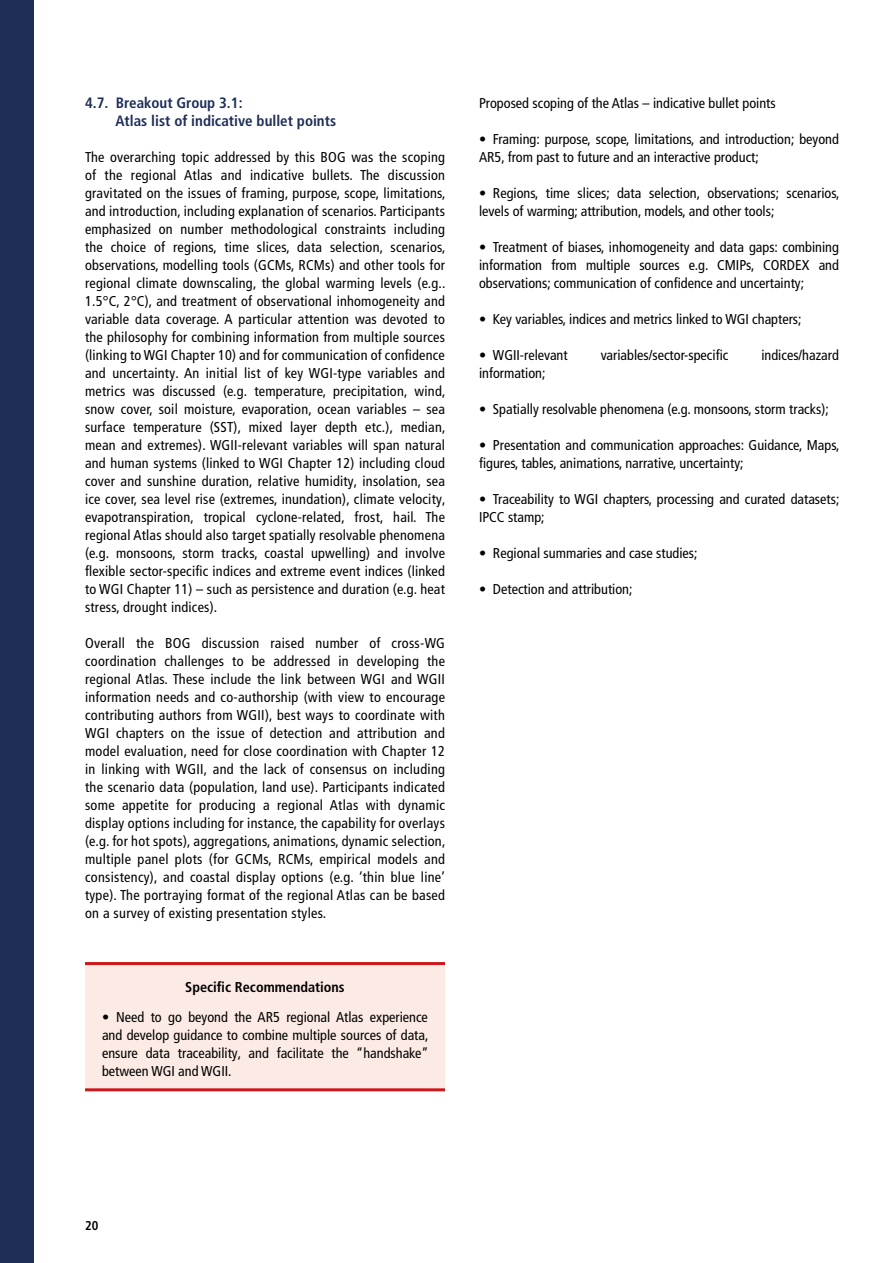
<style>
.page{position:relative;width:893px;height:1263px;background:#fff}
.page>*{position:absolute;margin:0;border:0;box-sizing:border-box;transform-origin:0 0}
.t1{font:700 condensed 15px/18px "Frutiger LT Pro";color:#1e2e57}
.t2{font:condensed 14.25px/18px "Frutiger LT Pro";color:#000;text-align:justify}
.t3{font:700 condensed 14.25px "Frutiger LT Pro";color:#000}
.t4{font:700 condensed 12.75px "Frutiger LT Pro";color:#000}
</style>
<div class="page">
<div style="left:0;top:0;width:34px;height:1263px;background:#1e2e57"></div>
<div style="left:85px;top:963px;width:360px;height:126px;background:#fbebe4"></div>
<hr style="left:85px;top:962px;width:360px;height:3px;background:#cd171a">
<hr style="left:85px;top:1088px;width:360px;height:3px;background:#cd171a">
<p class="t1" style="left:115px;top:94px;width:222px;text-indent:-30px">4.7. Breakout Group 3.1:<br>Atlas list of indicative bullet points</p>
<p class="t2" style="left:85px;top:148px;width:362px">The overarching topic addressed by this BOG was the scoping of the regional Atlas and indicative bullets. The discussion gravitated on the issues of framing, purpose, scope, limitations, and introduction, including explanation of scenarios. Participants emphasized on number methodological constraints including the choice of regions, time slices, data selection, scenarios, observations, modelling tools (GCMs, RCMs) and other tools for regional climate downscaling, the global warming levels (e.g..<br>1.5°C, 2°C), and treatment of observational inhomogeneity and variable data coverage. A particular attention was devoted to the philosophy for combining information from multiple sources (linking to WGI Chapter 10) and for communication of confidence and uncertainty. An initial list of key WGI-type variables and metrics was discussed (e.g. temperature, precipitation, wind, snow cover, soil moisture, evaporation, ocean variables – sea surface temperature (SST), mixed layer depth etc.), median, mean and extremes). WGII-relevant variables will span natural and human systems (linked to WGI Chapter 12) including cloud cover and sunshine duration, relative humidity, insolation, sea ice cover, sea level rise (extremes, inundation), climate velocity, evapotranspiration, tropical cyclone-related, frost, hail. The regional Atlas should also target spatially resolvable phenomena (e.g. monsoons, storm tracks, coastal upwelling) and involve flexible sector-specific indices and extreme event indices (linked to WGI Chapter 11) – such as persistence and duration (e.g. heat stress, drought indices).</p>
<p class="t2" style="left:85px;top:634px;width:362px">Overall the BOG discussion raised number of cross-WG coordination challenges to be addressed in developing the regional Atlas. These include the link between WGI and WGII information needs and co-authorship (with view to encourage contributing authors from WGII), best ways to coordinate with WGI chapters on the issue of detection and attribution and model evaluation, need for close coordination with Chapter 12 in linking with WGII, and the lack of consensus on including the scenario data (population, land use). Participants indicated some appetite for producing a regional Atlas with dynamic display options including for instance, the capability for overlays (e.g. for hot spots), aggregations, animations, dynamic selection, multiple panel plots (for GCMs, RCMs, empirical models and consistency), and coastal display options (e.g. ‘thin blue line’ type). The portraying format of the regional Atlas can be based on a survey of existing presentation styles.</p>
<p class="t3" style="left:185px;top:978px;width:161px">Specific Recommendations</p>
<p class="t2" style="left:102px;top:1008px;width:328px">• Need to go beyond the AR5 regional Atlas experience and develop guidance to combine multiple sources of data, ensure data traceability, and facilitate the “handshake” between WGI and WGII.</p>
<p class="t2" style="left:479px;top:94px;width:298px">Proposed scoping of the Atlas – indicative bullet points</p>
<p class="t2" style="left:479px;top:130px;width:361px">• Framing: purpose, scope, limitations, and introduction; beyond<br>AR5, from past to future and an interactive product;</p>
<p class="t2" style="left:479px;top:184px;width:362px">• Regions, time slices; data selection, observations; scenarios, levels of warming; attribution, models, and other tools;</p>
<p class="t2" style="left:479px;top:238px;width:361px">• Treatment of biases, inhomogeneity and data gaps: combining information from multiple sources e.g. CMIPs, CORDEX and observations; communication of confidence and uncertainty;</p>
<p class="t2" style="left:479px;top:310px;width:324px">• Key variables, indices and metrics linked to WGI chapters;</p>
<p class="t2" style="left:479px;top:346px;width:90px">• WGII-relevant</p>
<p class="t2" style="left:601px;top:346px;width:129px">variables/sector-specific</p>
<p class="t2" style="left:761px;top:346px;width:79px">indices/hazard</p>
<p class="t2" style="left:479px;top:364px;width:68px">information;</p>
<p class="t2" style="left:479px;top:400px;width:351px">• Spatially resolvable phenomena (e.g. monsoons, storm tracks);</p>
<p class="t2" style="left:479px;top:436px;width:362px">• Presentation and communication approaches: Guidance, Maps, figures, tables, animations, narrative, uncertainty;</p>
<p class="t2" style="left:479px;top:490px;width:362px">• Traceability to WGI chapters, processing and curated datasets;<br>IPCC stamp;</p>
<p class="t2" style="left:479px;top:544px;width:220px">• Regional summaries and case studies;</p>
<p class="t2" style="left:479px;top:580px;width:155px">• Detection and attribution;</p>
<p class="t4" style="left:85px;top:1218px;width:15px">20</p>
</div>
